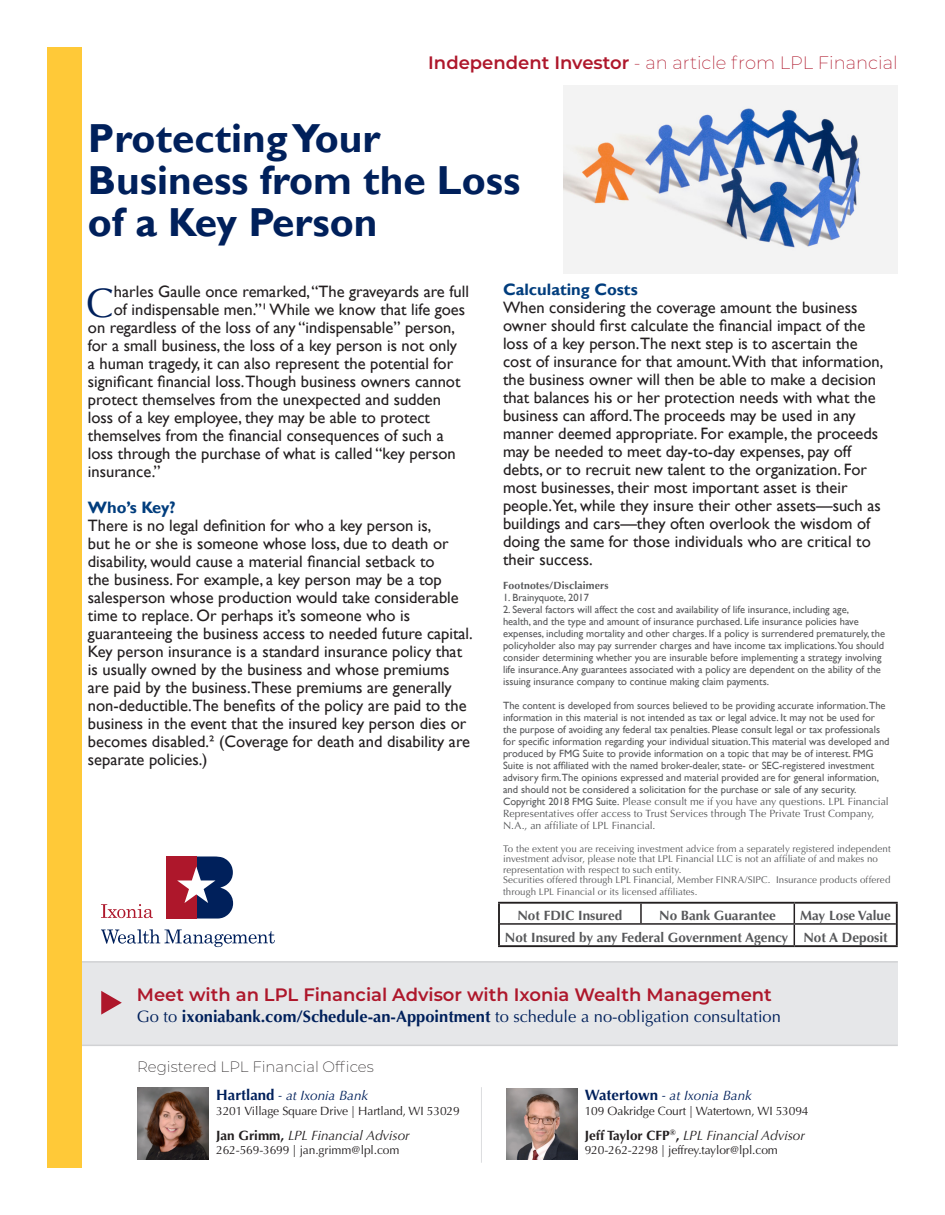
<style>
.page{position:relative;width:945px;height:1215px;background:#fff}
.page>*{position:absolute;margin:0;border:0;box-sizing:border-box;transform-origin:0 0}
.t1{font:41.25px "Optima";color:#00205b}
.t2{font:700 40.5px "Gill Sans";color:#00205b}
.t3{font:600 18px "Montserrat";color:#ae172b}
.t4{font:200 18px "Montserrat";color:#ae172b}
.t5{font:16.5px/18px "Gill Sans";color:#231f20}
.t6{font:16.5px "Optima";color:#00205b}
.t7{font:700 16.5px "Gill Sans";color:#013d7d}
.t8{font:200 15px "Montserrat";color:#231f20}
.t9{font:700 13.5px "Optima";color:#57585a}
.t10{font:italic 13.5px "Optima";color:#231f20}
.t11{font:italic 13.5px "Optima";color:#00205b}
.t12{font:12px "Optima";letter-spacing:-.01em;color:#231f20}
.t13{font:10.5px/12px "Gill Sans";color:#57585a}
.t14{font:700 10.5px "Optima";letter-spacing:.015em;color:#57585a}
.t15{font:9.75px/10.5px "Optima";letter-spacing:.01em;color:#57585a}
.s1{font-weight:600}
.s2{font-family:"Optima"}
.s3{font-weight:700}
.s4{font-weight:700;font-style:normal;font-size:15px}
.s5{font-weight:700;font-style:normal}
</style>
<div class="page">
<div style="left:81px;top:961px;width:817px;height:85px;background:#e6e7e9"></div>
<svg style="left:101px;top:904px;width:52px;height:14px"></svg>
<div style="left:166px;top:856px;width:30px;height:63px;background:#ae172b"></div>
<svg style="left:177px;top:856px;width:56px;height:63px"></svg>
<svg style="left:101px;top:929px;width:174px;height:18px"></svg>
<svg style="left:101px;top:991px;width:21px;height:24px"></svg>
<hr style="left:81px;top:1045px;width:817px;height:1px;background:#d1d2d4">
<hr style="left:81px;top:961px;width:817px;height:2px;background:#d1d2d4">
<div style="left:47px;top:47px;width:34px;height:1120px;background:#ffc938"></div>
<hr style="left:481px;top:1087px;width:1px;height:76px;background:#dcdddf">
<img style="left:137px;top:1088px;width:71px;height:71px">
<img style="left:507px;top:1088px;width:71px;height:71px">
<img style="left:564px;top:86px;width:334px;height:188px">
<hr style="left:498px;top:902px;width:143px;height:2px;background:#231f20">
<hr style="left:498px;top:904px;width:2px;height:20px;background:#231f20">
<hr style="left:641px;top:902px;width:153px;height:2px;background:#231f20">
<hr style="left:794px;top:902px;width:104px;height:2px;background:#231f20">
<hr style="left:896px;top:904px;width:2px;height:20px;background:#231f20">
<hr style="left:498px;top:924px;width:2px;height:21px;background:#231f20">
<hr style="left:896px;top:924px;width:2px;height:21px;background:#231f20">
<hr style="left:498px;top:945px;width:143px;height:2px;background:#231f20">
<hr style="left:641px;top:945px;width:153px;height:2px;background:#231f20">
<hr style="left:794px;top:945px;width:104px;height:2px;background:#231f20">
<svg style="left:640px;top:904px;width:2px;height:19px"></svg>
<hr style="left:500px;top:923px;width:141px;height:2px;background:#231f20">
<hr style="left:641px;top:923px;width:153px;height:2px;background:#231f20">
<hr style="left:794px;top:923px;width:102px;height:2px;background:#231f20">
<svg style="left:794px;top:904px;width:1px;height:41px"></svg>
<p class="t4" style="left:428px;top:51px;width:471px"><span class="s1">Independent Investor</span> - an article from LPL Financial</p>
<p class="t2" style="left:88px;top:114px;width:294px">Protecting Your</p>
<p class="t2" style="left:88px;top:156px;width:434px">Business from the Loss</p>
<p class="t2" style="left:88px;top:198px;width:291px">of a Key Person</p>
<p class="t1" style="left:86px;top:279px;width:29px">C</p>
<p class="t5" style="left:114px;top:283px;width:357px">harles Gaulle once remarked, “The graveyards are full</p>
<p class="t5" style="left:114px;top:301px;width:353px">of indispensable men.”¹ While we know that life goes</p>
<p class="t5" style="left:88px;top:319px;width:369px">on regardless of the loss of any “indispensable” person,</p>
<p class="t5" style="left:88px;top:337px;width:371px">for a small business, the loss of a key person is not only</p>
<p class="t5" style="left:88px;top:355px;width:367px">a human tragedy, it can also represent the potential for</p>
<p class="t5" style="left:88px;top:373px;width:374px">significant financial loss.Though business owners cannot</p>
<p class="t5" style="left:88px;top:391px;width:355px">protect themselves from the unexpected and sudden</p>
<p class="t5" style="left:88px;top:409px;width:344px">loss of a key employee, they may be able to protect</p>
<p class="t5" style="left:88px;top:427px;width:357px">themselves from the financial consequences of such a</p>
<p class="t5" style="left:88px;top:445px;width:369px">loss through the purchase of what is called “key person</p>
<p class="t5" style="left:88px;top:463px;width:74px">insurance.”</p>
<p class="t7" style="left:88px;top:498px;width:89px">Who’s Key?</p>
<p class="t5" style="left:88px;top:517px;width:386px">There is no legal definition for who a key person is,<br>but he or she is someone whose loss, due to death or disability, would cause a material financial setback to<br>the business. For example, a key person may be a top salesperson whose production would take considerable time to replace. Or perhaps it’s someone who is guaranteeing the business access to needed future capital.<br>Key person insurance is a standard insurance policy that is usually owned by the business and whose premiums are paid by the business.These premiums are generally non-deductible.The benefits of the policy are paid to the business in the event that the insured key person dies or becomes disabled.² (Coverage for death and disability are separate policies.)</p>
<p class="t7" style="left:503px;top:280px;width:136px">Calculating Costs</p>
<p class="t5" style="left:503px;top:299px;width:382px">When considering the coverage amount the business owner should first calculate the financial impact of the loss of a key person.The next step is to ascertain the cost of insurance for that amount.With that information, the business owner will then be able to make a decision that balances his or her protection needs with what the business can afford.The proceeds may be used in any manner deemed appropriate. For example, the proceeds may be needed to meet day-to-day expenses, pay off debts, or to recruit new talent to the organization. For most businesses, their most important asset is their people.Yet, while they insure their other assets—such as buildings and cars—they often overlook the wisdom of doing the same for those individuals who are critical to their success.</p>
<p class="t14" style="left:503px;top:579px;width:107px">Footnotes/Disclaimers</p>
<p class="t13" style="left:503px;top:592px;width:88px">1. Brainyquote, 2017</p>
<p class="t13" style="left:503px;top:604px;width:384px">2. Several factors will affect the cost and availability of life insurance, including age,<br>health, and the type and amount of insurance purchased. Life insurance policies have expenses, including mortality and other charges. If a policy is surrendered prematurely, the policyholder also may pay surrender charges and have income tax implications.You should consider determining whether you are insurable before implementing a strategy involving life insurance. Any guarantees associated with a policy are dependent on the ability of the issuing insurance company to continue making claim payments.</p>
<p class="t13" style="left:503px;top:700px;width:388px">The content is developed from sources believed to be providing accurate information.The information in this material is not intended as tax or legal advice. It may not be used for the purpose of avoiding any federal tax penalties. Please consult legal or tax professionals for specific information regarding your individual situation.This material was developed and produced by FMG Suite to provide information on a topic that may be of interest. FMG Suite is not affiliated with the named broker-dealer, state- or SEC-registered investment advisory firm.The opinions expressed and material provided are for general information, and should not be considered a solicitation for the purchase or sale of any security.<br>Copyright 2018 FMG Suite. <span class="s2">Please consult me if you have any questions. LPL Financial Representatives offer access to Trust Services through The Private Trust Company, N.A., an affiliate of LPL Financial.</span></p>
<p class="t15" style="left:503px;top:843px;width:389px">To the extent you are receiving investment advice from a separately registered independent investment advisor, please note that LPL Financial LLC is not an affiliate of and makes no representation with respect to such entity.</p>
<p class="t15" style="left:503px;top:874px;width:389px;line-height:12px">Securities offered through LPL Financial, Member FINRA/SIPC. Insurance products offered through LPL Financial or its licensed affiliates.</p>
<p class="t9" style="left:517px;top:908px;width:107px">Not FDIC Insured</p>
<p class="t9" style="left:659px;top:908px;width:118px">No Bank Guarantee</p>
<p class="t9" style="left:800px;top:908px;width:92px">May Lose Value</p>
<p class="t9" style="left:505px;top:930px;width:285px">Not Insured by any Federal Government Agency</p>
<p class="t9" style="left:803px;top:930px;width:86px">Not A Deposit</p>
<p class="t3" style="left:137px;top:982px;width:637px">Meet with an LPL Financial Advisor with Ixonia Wealth Management</p>
<p class="t6" style="left:137px;top:1007px;width:646px">Go to <span class="s3">ixoniabank.com/Schedule-an-Appointment</span> to schedule a no-obligation consultation</p>
<p class="t8" style="left:137px;top:1056px;width:238px">Registered LPL Financial Offices</p>
<p class="t11" style="left:216px;top:1088px;width:154px"><span class="s4">Hartland</span> - at Ixonia Bank</p>
<p class="t12" style="left:216px;top:1104px;width:245px">3201 Village Square Drive | Hartland, WI 53029</p>
<p class="t10" style="left:216px;top:1127px;width:195px"><span class="s5">Jan Grimm,</span> LPL Financial Advisor</p>
<p class="t12" style="left:216px;top:1143px;width:185px">262-569-3699 | jan.grimm@lpl.com</p>
<p class="t11" style="left:585px;top:1088px;width:169px"><span class="s4">Watertown</span> - at Ixonia Bank</p>
<p class="t12" style="left:585px;top:1104px;width:225px">109 Oakridge Court | Watertown, WI 53094</p>
<p class="t10" style="left:585px;top:1127px;width:222px"><span class="s5">Jeff Taylor CFP</span><sup>®</sup><span class="s5">,</span> LPL Financial Advisor</p>
<p class="t12" style="left:585px;top:1143px;width:195px">920-262-2298 | jeffrey.taylor@lpl.com</p>
</div>
